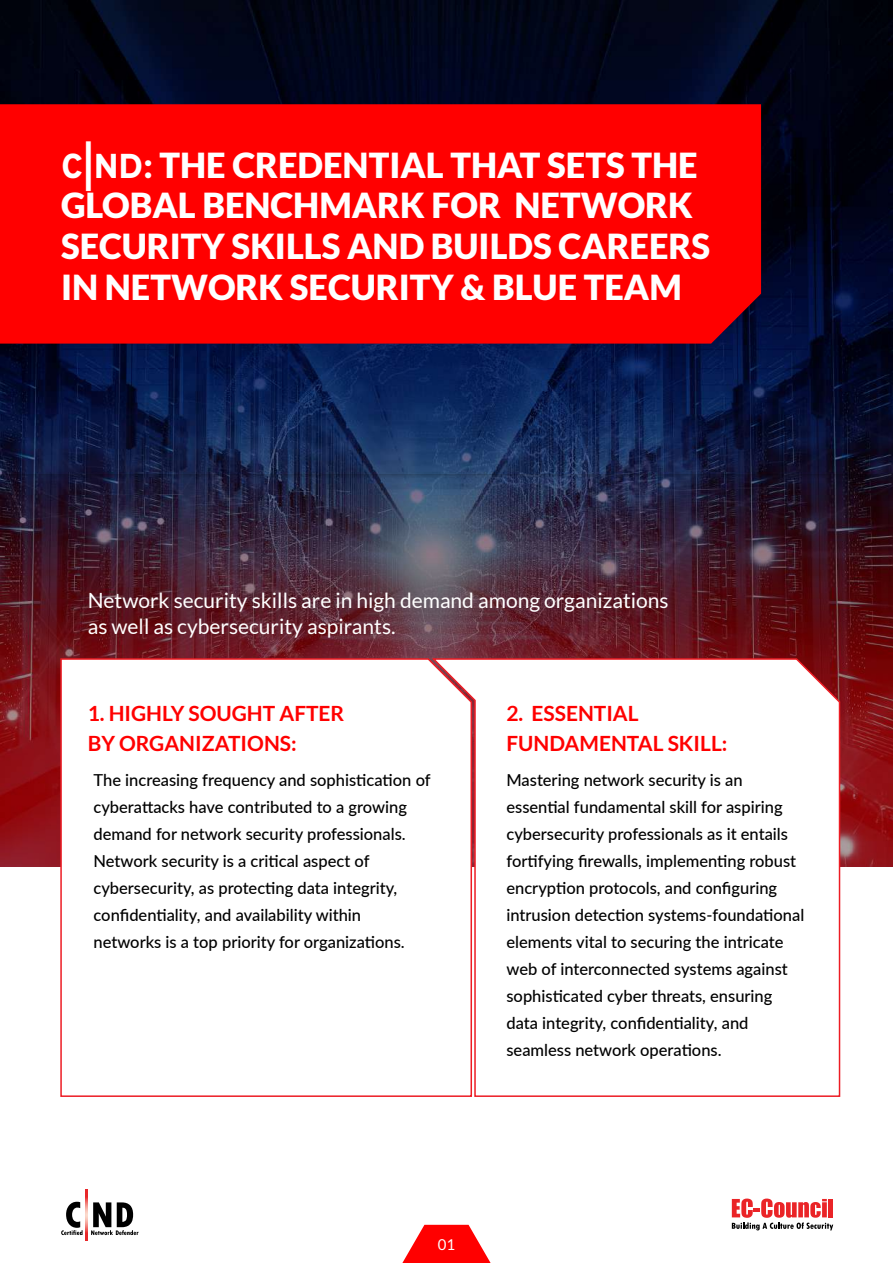
<style>
.page{position:relative;width:893px;height:1263px;background:#fff}
.page>*{position:absolute;margin:0;border:0;box-sizing:border-box;transform-origin:0 0}
.t1{font:900 34.5px/40.8px "Lato";color:#fff}
.t2{font:21px/25.5px "Lato";color:#fff}
.t3{font:700 21px/30px "Lato";color:#f00}
.t4{font:500 16.5px/27px "Lato";color:#000}
.t5{font:15px "Lato";color:#fff}
.s1{font-family:"Overpass";font-weight:800}
</style>
<div class="page">
<img style="left:0;top:0;width:893px;height:475px">
<img style="left:0;top:475px;width:893px;height:391px">
<svg style="left:473px;top:657px;width:369px;height:440px"></svg>
<svg style="left:60px;top:657px;width:413px;height:440px"></svg>
<div style="left:0;top:104px;width:761px;height:240px;background:#f00"></div>
<svg style="left:402px;top:1225px;width:89px;height:38px"></svg>
<svg style="left:61px;top:1202px;width:22px;height:33px"></svg>
<svg style="left:91px;top:1202px;width:47px;height:33px"></svg>
<svg style="left:86px;top:1189px;width:2px;height:51px"></svg>
<svg style="left:732px;top:1198px;width:101px;height:32px"></svg>
<h1 class="t1" style="left:61px;top:144px;width:651px"><span class="s1">C|ND</span>: THE CREDENTIAL THAT SETS THE<br>GLOBAL BENCHMARK FOR NETWORK<br>SECURITY SKILLS AND BUILDS CAREERS<br>IN NETWORK SECURITY &amp; BLUE TEAM</h1>
<p class="t2" style="left:88px;top:587px;width:582px">Network security skills are in high demand among organizations as well as cybersecurity aspirants.</p>
<p class="t3" style="left:88px;top:698px;width:258px">1. HIGHLY SOUGHT AFTER<br>BY ORGANIZATIONS:</p>
<p class="t4" style="left:94px;top:766px;width:339px">The increasing frequency and sophistication of cyberattacks have contributed to a growing demand for network security professionals.<br>Network security is a critical aspect of cybersecurity, as protecting data integrity, confidentiality, and availability within networks is a top priority for organizations.</p>
<p class="t3" style="left:506px;top:698px;width:222px">2. ESSENTIAL<br>FUNDAMENTAL SKILL:</p>
<p class="t4" style="left:506px;top:766px;width:299px">Mastering network security is an essential fundamental skill for aspiring cybersecurity professionals as it entails fortifying firewalls, implementing robust encryption protocols, and configuring intrusion detection systems-foundational elements vital to securing the intricate web of interconnected systems against sophisticated cyber threats, ensuring data integrity, confidentiality, and seamless network operations.</p>
<p class="t5" style="left:438px;top:1236px;width:19px">01</p>
</div>
